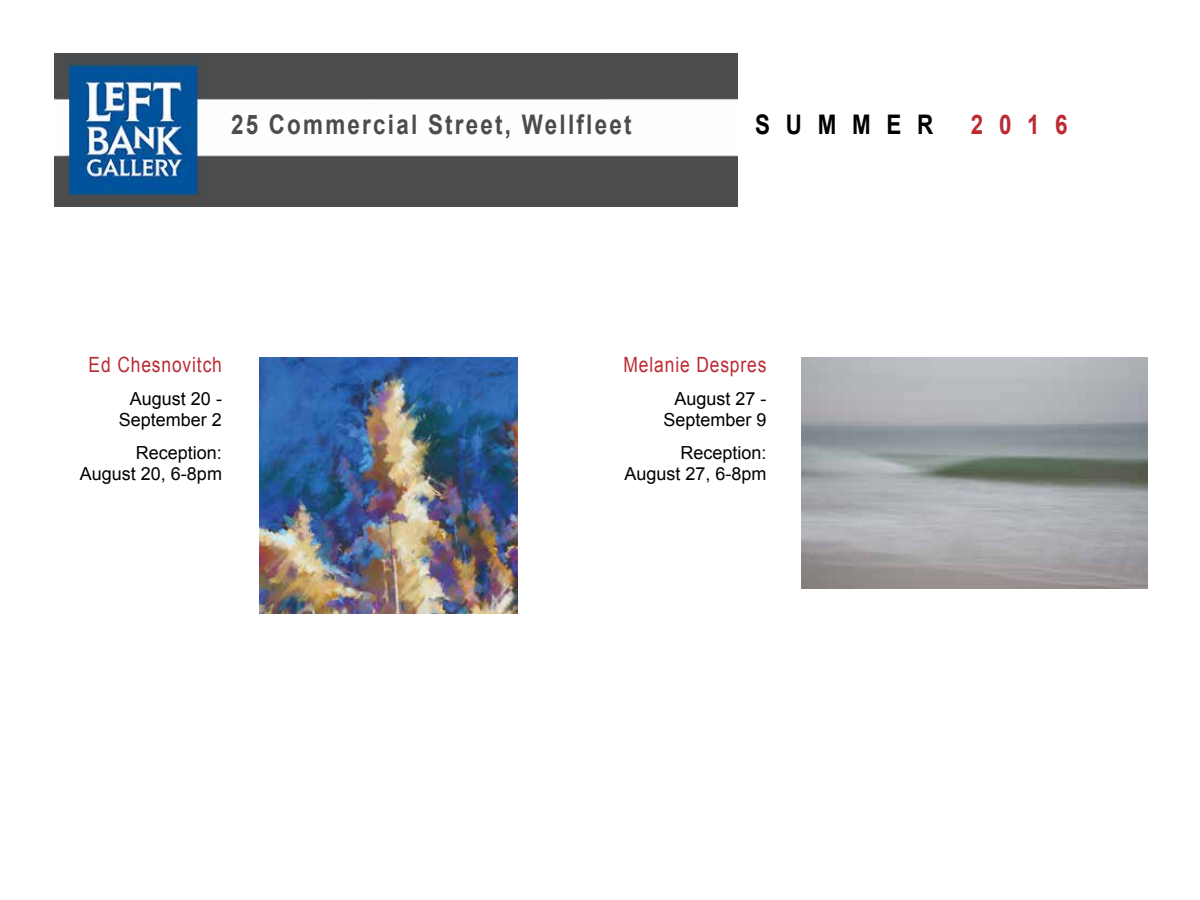
<style>
.page{position:relative;width:1200px;height:900px;background:#fff}
.page>*{position:absolute;margin:0;border:0;box-sizing:border-box;transform-origin:0 0}
.t1{font:700 27px "Arial";letter-spacing:.1em;color:#4c4c4c;scale:.83 1}
.t2{font:700 27px "Arial";letter-spacing:.7em;color:#000;scale:.83 1}
.t3{font:700 27px "Arial";color:#bb2b33;scale:.83 1}
.t4{font:21px "Arial";letter-spacing:.05em;color:#bb2b33;scale:.83 1}
.t5{font:18px/21.6px "Arial";color:#000;text-align:right}
</style>
<div class="page">
<img style="left:54px;top:54px;width:683px;height:153px">
<img style="left:260px;top:357px;width:258px;height:256px">
<img style="left:801px;top:358px;width:347px;height:231px">
<h1 class="t1" style="left:231px;top:107px;width:484px">25 Commercial Street, Wellfleet</h1>
<h1 class="t2" style="left:755px;top:107px;width:216px">SUMMER</h1>
<h1 class="t3" style="left:971px;top:107px;width:118px">2016</h1>
<p class="t4" style="left:89px;top:351px;width:162px">Ed Chesnovitch</p>
<p class="t5" style="left:119px;top:388px;width:105px">August 20 -<br>September 2</p>
<p class="t5" style="left:80px;top:442px;width:144px">Reception:<br>August 20, 6-8pm</p>
<p class="t4" style="left:624px;top:351px;width:174px">Melanie Despres</p>
<p class="t5" style="left:663px;top:388px;width:105px">August 27 -<br>September 9</p>
<p class="t5" style="left:624px;top:442px;width:144px">Reception:<br>August 27, 6-8pm</p>
</div>
